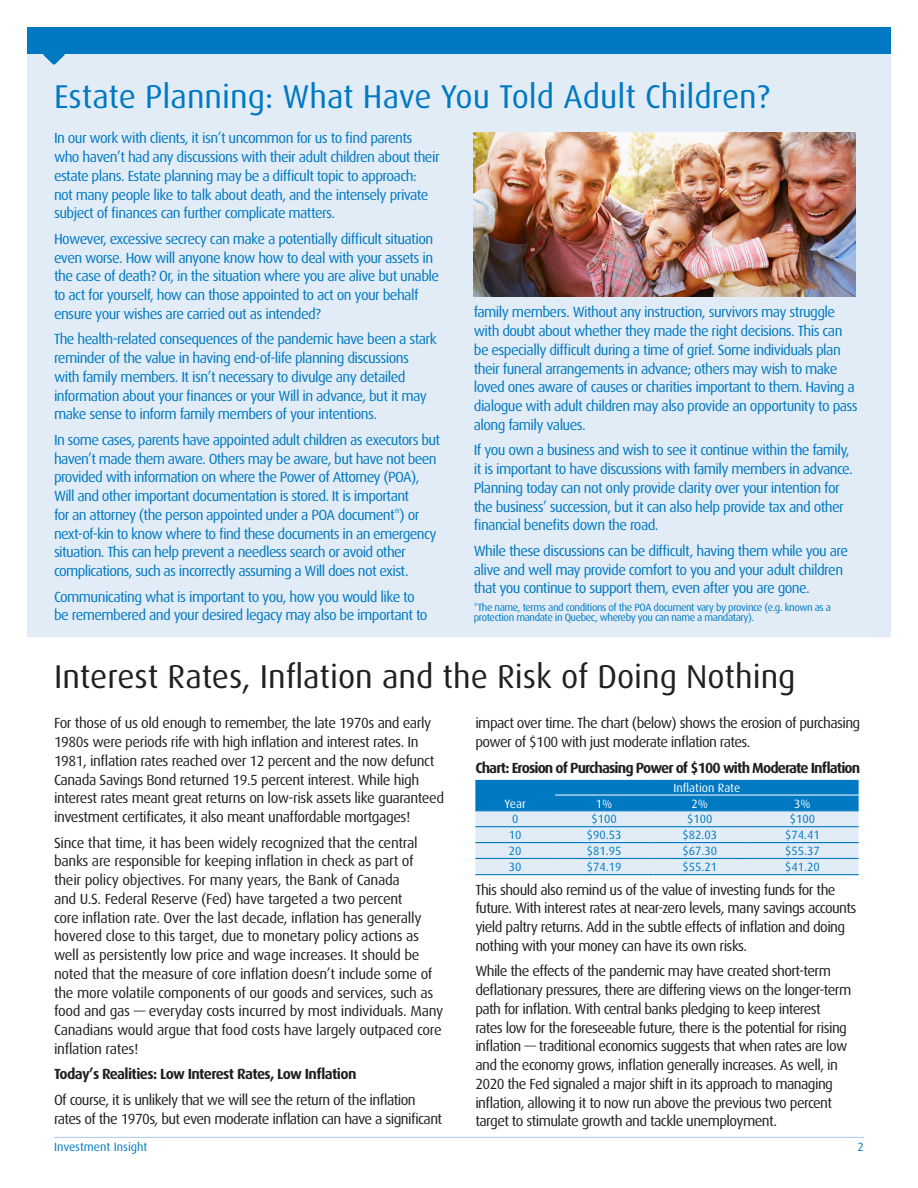
<style>
.page{position:relative;width:918px;height:1188px;background:#fff}
.page>*{position:absolute;margin:0;border:0;box-sizing:border-box;transform-origin:0 0}
.Section_Headline{font:33px "Dax";color:#231f20}
.Section_Headline-2{font:33px "Dax";color:#0079c2}
.Body_text{font:14.7px/18.8px "Dax";letter-spacing:-.04em;color:#0079c2}
.t1{font:14.7px/18.8px "Dax";letter-spacing:-.04em;color:#231f20}
.t2{font:14.7px/18.8px "Dax";letter-spacing:-.02em;color:#231f20}
.t3{font:700 14.7px "Dax";letter-spacing:-.06em;color:#231f20}
.t4{font:700 14.7px "Dax";letter-spacing:-.04em;color:#231f20}
.t5{font:12px "Dax";color:#0079c2}
.t6{font:12px "Dax";color:#fff}
.Body_text-2{font:10.5px/10.5px "Dax";letter-spacing:-.04em;color:#0079c2}
</style>
<div class="page">
<div style="left:27px;top:28px;width:864px;height:609px;background:#e1ecf7"></div>
<div style="left:27px;top:27px;width:864px;height:27px;background:#0079c2"></div>
<svg style="left:43px;top:54px;width:22px;height:11px"></svg>
<hr style="left:54px;top:1137px;width:810px;height:1px;background:#adc7e7">
<svg style="left:475px;top:780px;width:384px;height:94px;background:#96c6e5"></svg>
<hr style="left:555px;top:795px;width:98px;height:1px;background:#fff">
<hr style="left:653px;top:795px;width:93px;height:1px;background:#fff">
<hr style="left:746px;top:795px;width:113px;height:1px;background:#fff">
<hr style="left:475px;top:810px;width:80px;height:1px;background:#0079c2">
<hr style="left:555px;top:810px;width:98px;height:1px;background:#0079c2">
<hr style="left:653px;top:810px;width:93px;height:1px;background:#0079c2">
<hr style="left:746px;top:810px;width:113px;height:1px;background:#0079c2">
<hr style="left:475px;top:826px;width:80px;height:1px;background:#0079c2">
<hr style="left:555px;top:826px;width:98px;height:1px;background:#0079c2">
<hr style="left:653px;top:826px;width:93px;height:1px;background:#0079c2">
<hr style="left:746px;top:826px;width:113px;height:1px;background:#0079c2">
<hr style="left:475px;top:842px;width:80px;height:1px;background:#0079c2">
<hr style="left:555px;top:842px;width:98px;height:1px;background:#0079c2">
<hr style="left:653px;top:842px;width:93px;height:1px;background:#0079c2">
<hr style="left:746px;top:842px;width:113px;height:1px;background:#0079c2">
<hr style="left:475px;top:858px;width:80px;height:1px;background:#0079c2">
<hr style="left:555px;top:858px;width:98px;height:1px;background:#0079c2">
<hr style="left:653px;top:858px;width:93px;height:1px;background:#0079c2">
<hr style="left:746px;top:858px;width:113px;height:1px;background:#0079c2">
<hr style="left:475px;top:874px;width:80px;height:1px;background:#0079c2">
<hr style="left:555px;top:874px;width:98px;height:1px;background:#0079c2">
<hr style="left:653px;top:874px;width:93px;height:1px;background:#0079c2">
<hr style="left:746px;top:874px;width:113px;height:1px;background:#0079c2">
<img style="left:474px;top:132px;width:382px;height:165px">
<p class="Section_Headline-2" style="left:54px;top:79px;width:717px">Estate Planning: What Have You Told Adult Children?</p>
<p class="Body_text" style="left:54px;top:129px;width:387px">In our work with clients, it isn’t uncommon for us to find parents who haven’t had any discussions with their adult children about their estate plans. Estate planning may be a difficult topic to approach:<br>not many people like to talk about death, and the intensely private subject of finances can further complicate matters.</p>
<p class="Body_text" style="left:54px;top:230px;width:387px">However, excessive secrecy can make a potentially difficult situation even worse. How will anyone know how to deal with your assets in the case of death? Or, in the situation where you are alive but unable to act for yourself, how can those appointed to act on your behalf ensure your wishes are carried out as intended?</p>
<p class="Body_text" style="left:54px;top:330px;width:384px">The health-related consequences of the pandemic have been a stark reminder of the value in having end-of-life planning discussions with family members. It isn’t necessary to divulge any detailed information about your finances or your Will in advance, but it may make sense to inform family members of your intentions.</p>
<p class="Body_text" style="left:54px;top:431px;width:388px">In some cases, parents have appointed adult children as executors but haven’t made them aware. Others may be aware, but have not been provided with information on where the Power of Attorney (POA), Will and other important documentation is stored. It is important<br>for an attorney (the person appointed under a POA document*) or next-of-kin to know where to find these documents in an emergency situation. This can help prevent a needless search or avoid other complications, such as incorrectly assuming a Will does not exist.</p>
<p class="Body_text" style="left:54px;top:587px;width:375px">Communicating what is important to you, how you would like to be remembered and your desired legacy may also be important to</p>
<p class="Body_text" style="left:474px;top:303px;width:385px">family members. Without any instruction, survivors may struggle with doubt about whether they made the right decisions. This can be especially difficult during a time of grief. Some individuals plan their funeral arrangements in advance; others may wish to make loved ones aware of causes or charities important to them. Having a dialogue with adult children may also provide an opportunity to pass along family values.</p>
<p class="Body_text" style="left:474px;top:441px;width:380px">If you own a business and wish to see it continue within the family, it is important to have discussions with family members in advance.<br>Planning today can not only provide clarity over your intention for the business’ succession, but it can also help provide tax and other financial benefits down the road.</p>
<p class="Body_text" style="left:474px;top:542px;width:376px">While these discussions can be difficult, having them while you are alive and well may provide comfort to you and your adult children that you continue to support them, even after you are gone.</p>
<p class="Body_text-2" style="left:474px;top:602px;width:359px">*The name, terms and conditions of the POA document vary by province (e.g. known as a protection mandate in Quebec, whereby you can name a mandatary).</p>
<p class="Section_Headline" style="left:54px;top:658px;width:743px">Interest Rates, Inflation and the Risk of Doing Nothing</p>
<p class="t1" style="left:54px;top:714px;width:392px">For those of us old enough to remember, the late 1970s and early 1980s were periods rife with high inflation and interest rates. In 1981, inflation rates reached over 12 percent and the now defunct Canada Savings Bond returned 19.5 percent interest. While high interest rates meant great returns on low-risk assets like guaranteed investment certificates, it also meant unaffordable mortgages!</p>
<p class="t2" style="left:54px;top:833px;width:391px">Since that time, it has been widely recognized that the central banks are responsible for keeping inflation in check as part of their policy objectives. For many years, the Bank of Canada<br>and U.S. Federal Reserve (Fed) have targeted a two percent<br>core inflation rate. Over the last decade, inflation has generally hovered close to this target, due to monetary policy actions as well as persistently low price and wage increases. It should be noted that the measure of core inflation doesn’t include some of the more volatile components of our goods and services, such as food and gas — everyday costs incurred by most individuals. Many Canadians would argue that food costs have largely outpaced core inflation rates!</p>
<p class="t4" style="left:54px;top:1066px;width:304px">Today’s Realities: Low Interest Rates, Low Inflation</p>
<p class="t1" style="left:54px;top:1091px;width:390px">Of course, it is unlikely that we will see the return of the inflation rates of the 1970s, but even moderate inflation can have a significant</p>
<p class="t1" style="left:475px;top:714px;width:387px">impact over time. The chart (below) shows the erosion of purchasing power of $100 with just moderate inflation rates.</p>
<p class="t3" style="left:475px;top:759px;width:387px">Chart: Erosion of Purchasing Power of $100 with Moderate Inflation</p>
<p class="t6" style="left:673px;top:781px;width:68px">Inflation Rate</p>
<p class="t6" style="left:505px;top:797px;width:23px">Year</p>
<p class="t6" style="left:596px;top:797px;width:18px">1%</p>
<p class="t6" style="left:692px;top:797px;width:18px">2%</p>
<p class="t6" style="left:794px;top:797px;width:18px">3%</p>
<p class="t5" style="left:512px;top:813px;width:8px">0</p>
<p class="t5" style="left:592px;top:813px;width:27px">$100</p>
<p class="t5" style="left:687px;top:813px;width:27px">$100</p>
<p class="t5" style="left:790px;top:813px;width:27px">$100</p>
<p class="t5" style="left:509px;top:828px;width:14px">10</p>
<p class="t5" style="left:587px;top:828px;width:36px">$90.53</p>
<p class="t5" style="left:683px;top:828px;width:36px">$82.03</p>
<p class="t5" style="left:785px;top:828px;width:36px">$74.41</p>
<p class="t5" style="left:509px;top:844px;width:14px">20</p>
<p class="t5" style="left:587px;top:844px;width:36px">$81.95</p>
<p class="t5" style="left:683px;top:844px;width:36px">$67.30</p>
<p class="t5" style="left:785px;top:844px;width:36px">$55.37</p>
<p class="t5" style="left:509px;top:860px;width:14px">30</p>
<p class="t5" style="left:587px;top:860px;width:36px">$74.19</p>
<p class="t5" style="left:683px;top:860px;width:36px">$55.21</p>
<p class="t5" style="left:785px;top:860px;width:36px">$41.20</p>
<p class="t1" style="left:475px;top:880px;width:383px">This should also remind us of the value of investing funds for the future. With interest rates at near-zero levels, many savings accounts yield paltry returns. Add in the subtle effects of inflation and doing nothing with your money can have its own risks.</p>
<p class="t1" style="left:475px;top:962px;width:377px">While the effects of the pandemic may have created short-term deflationary pressures, there are differing views on the longer-term path for inflation. With central banks pledging to keep interest rates low for the foreseeable future, there is the potential for rising inflation — traditional economics suggests that when rates are low and the economy grows, inflation generally increases. As well, in 2020 the Fed signaled a major shift in its approach to managing inflation, allowing it to now run above the previous two percent target to stimulate growth and tackle unemployment.</p>
<p class="t5" style="left:54px;top:1140px;width:95px">Investment Insight</p>
<p class="t5" style="left:858px;top:1140px;width:8px">2</p>
</div>
